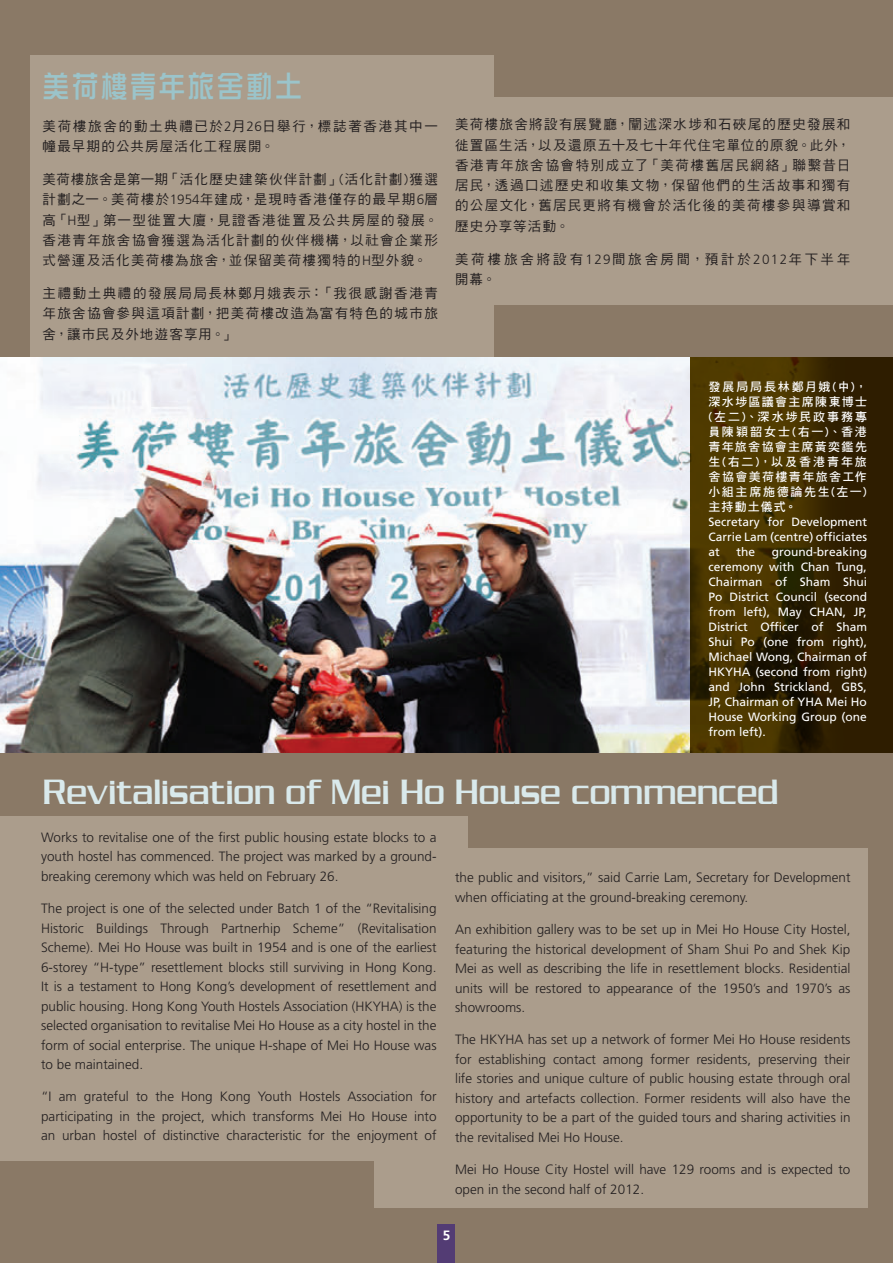
<style>
.page{position:relative;width:893px;height:1263px;background:#8a7966}
.page>*{position:absolute;margin:0;border:0;box-sizing:border-box;transform-origin:0 0}
.t1{font:39px "Chaney Normal";letter-spacing:-.005em;color:#d9e9eb;scale:.9 1}
.t2{font:30px "DF Zong Yi Std W5";letter-spacing:.08em;color:#9bc4ca;scale:.9 1}
.t3{font:300 13.5px/19.5px "Frutiger";color:#231f20;text-align:justify}
.t4{font:13.5px/20.2px "DF Hei Std W5";letter-spacing:.105em;color:#231f20;text-align:justify}
.t5{font:13.5px/20.2px "DF Hei Std W5";letter-spacing:.21em;color:#231f20}
.subhead{font:700 13.5px "Frutiger";color:#fff}
.body_text{font:12px/15px "Frutiger";color:#fff;text-align:justify}
.body_text-2{font:12px/15px "DF Hei Std W7";letter-spacing:.12em;color:#fff;text-align:justify}
.s1{font-family:"Frutiger";font-weight:300}
</style>
<div class="page">
<div style="left:393px;top:97px;width:500px;height:207px;background:#ab9d8c"></div>
<div style="left:30px;top:55px;width:463px;height:319px;background:#ab9d8c"></div>
<img style="left:0;top:357px;width:691px;height:396px">
<svg style="left:691px;top:357px;width:202px;height:396px;background:#3b2900"></svg>
<div style="left:374px;top:848px;width:493px;height:360px;background:#ab9d8c"></div>
<div style="left:0;top:816px;width:468px;height:345px;background:#ab9d8c"></div>
<div style="left:438px;top:1225px;width:17px;height:38px;background:#533c74"></div>
<p class="t2" style="left:43px;top:70px;width:290px">美荷樓青年旅舍動土</p>
<p class="t4" style="left:43px;top:116px;width:397px">美荷樓旅舍的動土典禮已於<span class="s1">2</span>月<span class="s1">26</span>日舉行，標誌著香港其中一幢最早期的公共房屋活化工程展開。</p>
<p class="t4" style="left:43px;top:169px;width:397px">美荷樓旅舍是第一期「活化歷史建築伙伴計劃」(活化計劃)獲選計劃之一。美荷樓於<span class="s1">1954</span>年建成，是現時香港僅存的最早期<span class="s1">6</span>層高「<span class="s1">H</span>型」第一型徙置大廈，見證香港徙置及公共房屋的發展。香港青年旅舍協會獲選為活化計劃的伙伴機構，以社會企業形式營運及活化美荷樓為旅舍，並保留美荷樓獨特的<span class="s1">H</span>型外貌。</p>
<p class="t4" style="left:43px;top:283px;width:397px">主禮動土典禮的發展局局長林鄭月娥表示：「我很感謝香港青年旅舍協會參與這項計劃，把美荷樓改造為富有特色的城市旅舍，讓市民及外地遊客享用。」</p>
<p class="t4" style="left:455px;top:114px;width:397px">美荷樓旅舍將設有展覽廳，闡述深水埗和石硤尾的歷史發展和徙置區生活，以及還原五十及七十年代住宅單位的原貌。此外，香港青年旅舍協會特別成立了「美荷樓舊居民網絡」聯繫昔日居民，透過口述歷史和收集文物，保留他們的生活故事和獨有的公屋文化，舊居民更將有機會於活化後的美荷樓參與導賞和歷史分享等活動。</p>
<p class="t5" style="left:455px;top:248px;width:397px">美荷樓旅舍將設有<span class="s1">129</span>間旅舍房間，預計於<span class="s1">2012</span>年下半年開幕。</p>
<p class="body_text-2" style="left:708px;top:379px;width:160px">發展局局長林鄭月娥(中)，深水埗區議會主席陳東博士(左二)、深水埗民政事務專員陳穎韶女士(右一)、香港青年旅舍協會主席黃奕鑑先生(右二)，以及香港青年旅舍協會美荷樓青年旅舍工作小組主席施德論先生(左一)主持動土儀式。</p>
<p class="body_text" style="left:708px;top:514px;width:160px">Secretary for Development Carrie Lam (centre) officiates at</p>
<p class="body_text" style="left:708px;top:544px;width:160px;text-indent:63px">ground-breaking ceremony with Chan Tung, Chairman of Sham Shui Po District Council (second from left), May CHAN, JP, District Officer of Sham Shui Po (one from right), Michael Wong, Chairman of HKYHA (second from right) and John Strickland, GBS, JP, Chairman of YHA Mei Ho House Working Group (one from left).</p>
<p class="body_text" style="left:736px;top:544px;width:20px">the</p>
<p class="t1" style="left:43px;top:770px;width:819px">Revitalisation of Mei Ho House commenced</p>
<p class="t3" style="left:41px;top:827px;width:397px">Works to revitalise one of the first public housing estate blocks to a youth hostel has commenced. The project was marked by a ground&shy;breaking ceremony which was held on February 26.</p>
<p class="t3" style="left:41px;top:899px;width:397px">The project is one of the selected under Batch 1 of the “Revitalising Historic Buildings Through Partnerhip Scheme” (Revitalisation Scheme). Mei Ho House was built in 1954 and is one of the earliest 6-storey “H-type” resettlement blocks still surviving in Hong Kong.<br>It is a testament to Hong Kong’s development of resettlement and public housing. Hong Kong Youth Hostels Association (HKYHA) is the selected organisation to revitalise Mei Ho House as a city hostel in the form of social enterprise. The unique H-shape of Mei Ho House was to be maintained.</p>
<p class="t3" style="left:41px;top:1087px;width:397px">“I am grateful to the Hong Kong Youth Hostels Association for participating in the project, which transforms Mei Ho House into an urban hostel of distinctive characteristic for the enjoyment of</p>
<p class="t3" style="left:455px;top:868px;width:397px">the public and visitors,” said Carrie Lam, Secretary for Development when officiating at the ground-breaking ceremony.</p>
<p class="t3" style="left:455px;top:920px;width:397px">An exhibition gallery was to be set up in Mei Ho House City Hostel, featuring the historical development of Sham Shui Po and Shek Kip Mei as well as describing the life in resettlement blocks. Residential units will be restored to appearance of the 1950’s and 1970’s as showrooms.</p>
<p class="t3" style="left:455px;top:1030px;width:397px">The HKYHA has set up a network of former Mei Ho House residents for establishing contact among former residents, preserving their life stories and unique culture of public housing estate through oral history and artefacts collection. Former residents will also have the opportunity to be a part of the guided tours and sharing activities in the revitalised Mei Ho House.</p>
<p class="t3" style="left:455px;top:1159px;width:397px">Mei Ho House City Hostel will have 129 rooms and is expected to open in the second half of 2012.</p>
<p class="subhead" style="left:443px;top:1227px;width:9px">5</p>
</div>
